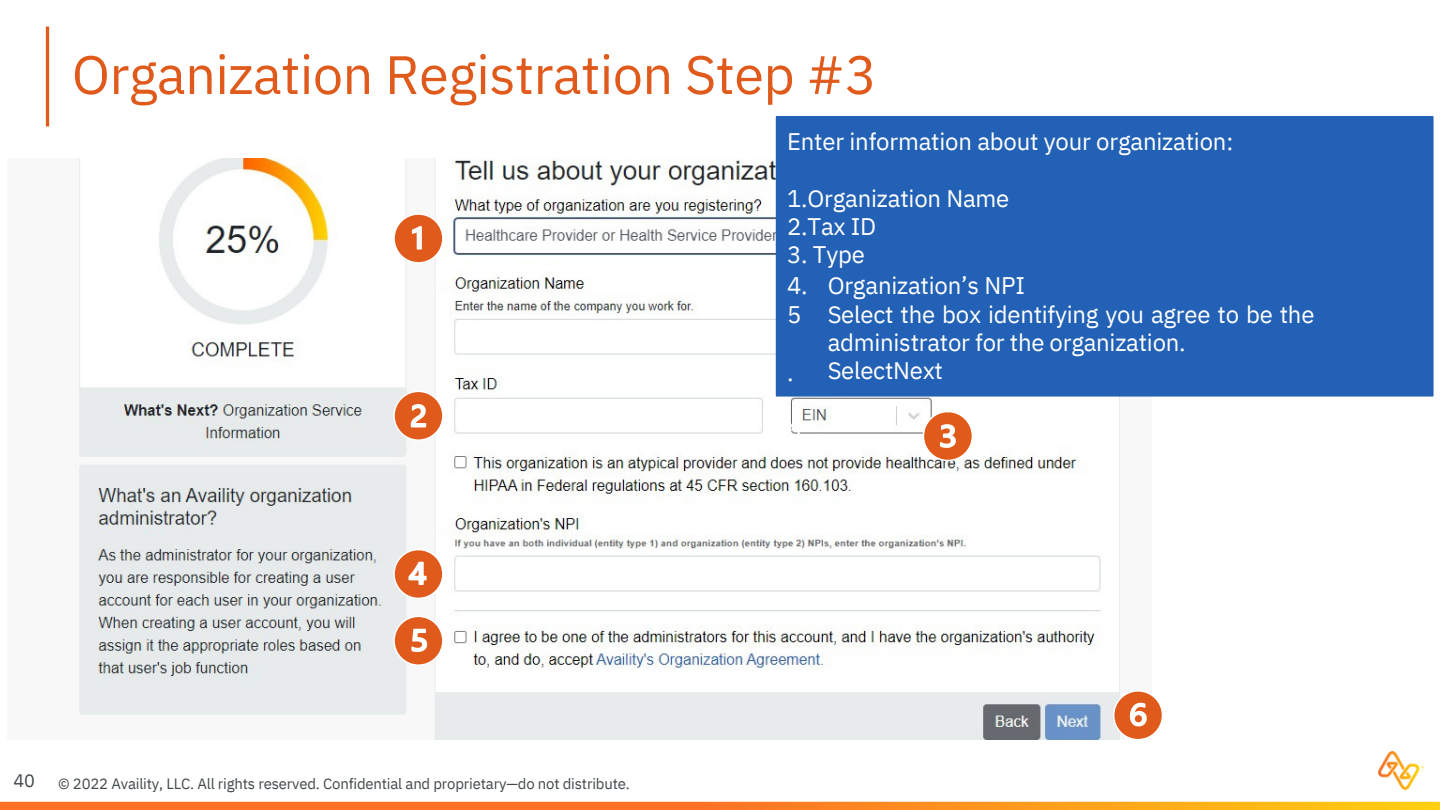
<style>
.page{position:relative;width:1440px;height:810px;background:#fff}
.page>*{position:absolute;margin:0;border:0;box-sizing:border-box;transform-origin:0 0}
.t1{font:54px "IBM Plex Sans";letter-spacing:-.01em;color:#df5a1b}
.t2{font:24px/28.2px "IBM Plex Sans";letter-spacing:-.01em;color:#fff}
.t3{font:18px "IBM Plex Sans";color:#42484c}
.t4{font:15px "IBM Plex Sans";letter-spacing:-.01em;color:#42484c}
</style>
<div class="page">
<img style="left:1379px;top:752px;width:45px;height:38px">
<img style="left:0;top:801px;width:1440px;height:9px">
<img style="left:45px;top:26px;width:5px;height:101px">
<img style="left:79px;top:159px;width:1041px;height:580px">
<svg style="left:393px;top:213px;width:51px;height:51px"></svg>
<svg style="left:393px;top:390px;width:51px;height:52px"></svg>
<svg style="left:393px;top:615px;width:51px;height:52px"></svg>
<svg style="left:393px;top:548px;width:51px;height:52px"></svg>
<div style="left:776px;top:117px;width:657px;height:279px;background:#2261b5"></div>
<div style="left:776px;top:116px;width:658px;height:281px;border:1px solid #2261b5"></div>
<svg style="left:922px;top:410px;width:52px;height:52px"></svg>
<svg style="left:1112px;top:689px;width:50px;height:51px"></svg>
<h1 class="t1" style="left:72px;top:39px;width:807px">Organization Registration Step #3</h1>
<p class="t2" style="left:787px;top:127px;width:448px">Enter information about your organization:</p>
<p class="t2" style="left:787px;top:183px;width:224px">1.Organization Name<br>2.Tax ID</p>
<p class="t2" style="left:787px;top:240px;width:79px">3. Type</p>
<p class="t2" style="left:787px;top:271px;width:239px;line-height:29.2px">4. Organization’s NPI<br>5</p>
<p class="t2" style="left:828px;top:300px;width:488px">Select the box identifying you agree to be the administrator for the organization.<br>SelectNext</p>
<p class="t2" style="left:787px;top:358px;width:8px">.</p>
<p class="t3" style="left:14px;top:769px;width:23px">40</p>
<p class="t4" style="left:58px;top:774px;width:573px">© 2022 Availity, LLC. All rights reserved. Confidential and proprietary—do not distribute.</p>
<p class="t2" style="left:787px;top:415px;width:16px">6</p>
</div>
